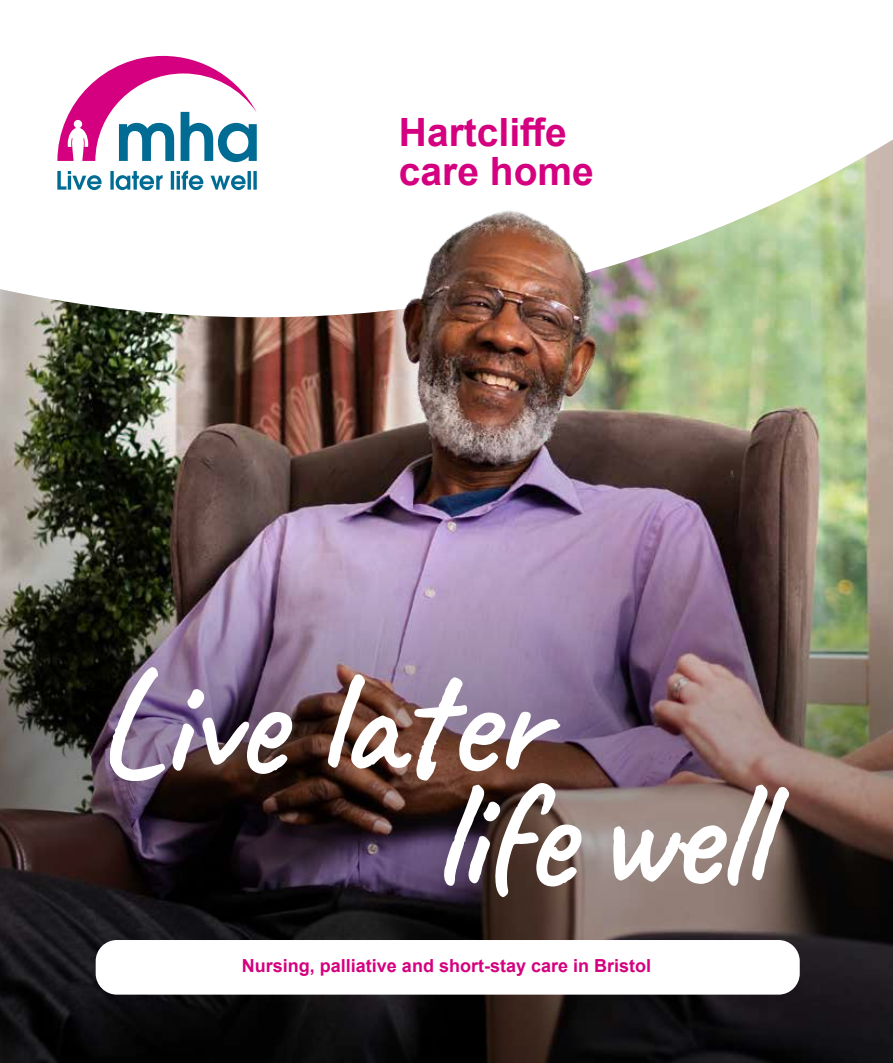
<style>
.page{position:relative;width:893px;height:1063px;background:#fff}
.page>*{position:absolute;margin:0;border:0;box-sizing:border-box;transform-origin:0 0}
.t1{font:151.5px/112.5px "Caveat";letter-spacing:-.02em;color:#fff}
.t2{font:700 39px/39px "Arial";color:#d4007f}
.t3{font:700 18px "Arial";color:#d4007f}
</style>
<div class="page">
<img style="left:0;top:140px;width:893px;height:391px">
<svg style="left:57px;top:171px;width:200px;height:19px"></svg>
<svg style="left:57px;top:56px;width:200px;height:106px"></svg>
<img style="left:384px;top:205px;width:274px;height:267px">
<img style="left:0;top:531px;width:893px;height:532px">
<div style="left:96px;top:940px;width:704px;height:55px;background:#fff;border-radius:21px"></div>
<h2 class="t2" style="left:399px;top:113px;width:197px">Hartcliffe care home</h2>
<h1 class="t1" style="left:431px;top:666px;width:335px;text-indent:-336px">Live later<br>life well</h1>
<p class="t3" style="left:242px;top:953px;width:411px">Nursing, palliative and short-stay care in Bristol</p>
</div>
